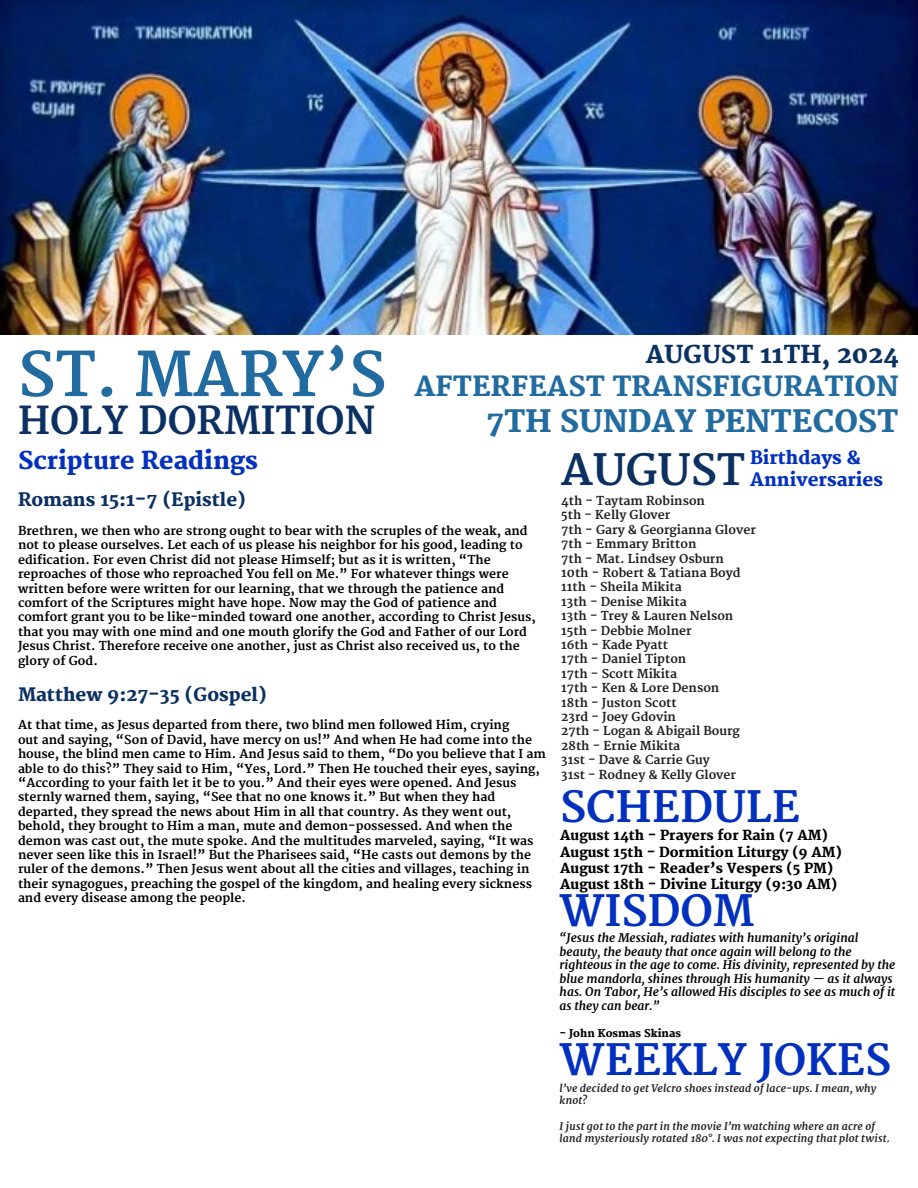
<style>
.page{position:relative;width:918px;height:1188px;background:#fff}
.page>*{position:absolute;margin:0;border:0;box-sizing:border-box;transform-origin:0 0}
.t1{font:700 60px "Merriweather";color:#226ba0}
.t2{font:700 42px "Merriweather";color:#0030bd}
.t3{font:700 42px "Merriweather";color:#0a3161}
.t4{font:700 37.5px "Merriweather";color:#0a3161}
.t5{font:800 30px "Merriweather";color:#226ba0}
.t6{font:800 27px "Merriweather";color:#226ba0}
.t7{font:800 24px "Merriweather";color:#0030bd}
.t8{font:800 24px "Merriweather";color:#0a3161}
.t9{font:800 18px "Merriweather";color:#0a3161}
.t10{font:800 18px "Merriweather";color:#0030bd}
.t11{font:800 13.5px "Merriweather";color:#000}
.t12{font:700 12px/14.4px "Merriweather";color:#000}
.t13{font:700 12px "Merriweather";color:#231f20}
.t14{font:italic 700 12px/13.5px "Merriweather";color:#000}
.t15{font:italic 700 10.5px/12.6px "Merriweather";letter-spacing:.015em;color:#231f20}
.t16{font:800 10.5px "Merriweather";color:#000}
</style>
<div class="page">
<img style="left:0;top:0;width:918px;height:335px">
<p class="t1" style="left:18px;top:340px;width:370px">ST. MARY’S</p>
<p class="t4" style="left:18px;top:398px;width:359px">HOLY DORMITION</p>
<p class="t8" style="left:646px;top:341px;width:254px">AUGUST 11TH, 2024</p>
<p class="t6" style="left:414px;top:370px;width:486px">AFTERFEAST TRANSFIGURATION</p>
<p class="t5" style="left:486px;top:404px;width:414px">7TH SUNDAY PENTECOST</p>
<p class="t7" style="left:18px;top:446px;width:242px">Scripture Readings</p>
<p class="t9" style="left:18px;top:489px;width:230px">Romans 15:1-7 (Epistle)</p>
<p class="t12" style="left:18px;top:524px;width:511px">Brethren, we then who are strong ought to bear with the scruples of the weak, and not to please ourselves. Let each of us please his neighbor for his good, leading to edification. For even Christ did not please Himself; but as it is written, “The</p>
<p class="t12" style="left:18px;top:567px;width:492px">reproaches of those who reproached You fell on Me.” For whatever things were</p>
<p class="t12" style="left:18px;top:582px;width:488px">written before were written for our learning, that we through the patience and</p>
<p class="t12" style="left:18px;top:596px;width:480px">comfort of the Scriptures might have hope. Now may the God of patience and</p>
<p class="t12" style="left:18px;top:610px;width:519px">comfort grant you to be like-minded toward one another, according to Christ Jesus, that you may with one mind and one mouth glorify the God and Father of our Lord Jesus Christ. Therefore receive one another, just as Christ also received us, to the glory of God.</p>
<p class="t9" style="left:18px;top:684px;width:250px">Matthew 9:27-35 (Gospel)</p>
<p class="t12" style="left:18px;top:718px;width:530px">At that time, as Jesus departed from there, two blind men followed Him, crying<br>out and saying, “Son of David, have mercy on us!” And when He had come into the house, the blind men came to Him. And Jesus said to them, “Do you believe that I am able to do this?” They said to Him, “Yes, Lord.” Then He touched their eyes, saying, “According to your faith let it be to you.” And their eyes were opened. And Jesus sternly warned them, saying, “See that no one knows it.” But when they had</p>
<p class="t12" style="left:18px;top:805px;width:495px">departed, they spread the news about Him in all that country. As they went out,</p>
<p class="t12" style="left:18px;top:819px;width:517px">behold, they brought to Him a man, mute and demon-possessed. And when the demon was cast out, the mute spoke. And the multitudes marveled, saying, “It was never seen like this in Israel!” But the Pharisees said, “He casts out demons by the ruler of the demons.” Then Jesus went about all the cities and villages, teaching in their synagogues, preaching the gospel of the kingdom, and healing every sickness and every disease among the people.</p>
<p class="t3" style="left:561px;top:446px;width:185px">AUGUST</p>
<p class="t10" style="left:750px;top:448px;width:112px">Birthdays &amp;</p>
<p class="t10" style="left:750px;top:469px;width:135px">Anniversaries</p>
<p class="t13" style="left:561px;top:494px;width:145px">4th - Taytam Robinson</p>
<p class="t13" style="left:561px;top:508px;width:111px">5th - Kelly Glover</p>
<p class="t13" style="left:561px;top:523px;width:196px">7th - Gary &amp; Georgianna Glover</p>
<p class="t13" style="left:561px;top:537px;width:137px">7th - Emmary Britton</p>
<p class="t13" style="left:561px;top:551px;width:164px">7th - Mat. Lindsey Osburn</p>
<p class="t13" style="left:561px;top:566px;width:181px">10th - Robert &amp; Tatiana Boyd</p>
<p class="t13" style="left:561px;top:580px;width:122px">11th - Sheila Mikita</p>
<p class="t13" style="left:561px;top:595px;width:127px">13th - Denise Mikita</p>
<p class="t13" style="left:561px;top:609px;width:174px">13th - Trey &amp; Lauren Nelson</p>
<p class="t13" style="left:561px;top:623px;width:132px">15th - Debbie Molner</p>
<p class="t13" style="left:561px;top:638px;width:108px">16th - Kade Pyatt</p>
<p class="t13" style="left:561px;top:652px;width:127px">17th - Daniel Tipton</p>
<p class="t13" style="left:561px;top:667px;width:117px">17th - Scott Mikita</p>
<p class="t13" style="left:561px;top:681px;width:160px">17th - Ken &amp; Lore Denson</p>
<p class="t13" style="left:561px;top:695px;width:117px">18th - Juston Scott</p>
<p class="t13" style="left:561px;top:710px;width:116px">23rd - Joey Gdovin</p>
<p class="t13" style="left:561px;top:724px;width:180px">27th - Logan &amp; Abigail Bourg</p>
<p class="t13" style="left:561px;top:739px;width:120px">28th - Ernie Mikita</p>
<p class="t13" style="left:561px;top:753px;width:150px">31st - Dave &amp; Carrie Guy</p>
<p class="t13" style="left:561px;top:767px;width:176px">31st - Rodney &amp; Kelly Glover</p>
<p class="t2" style="left:560px;top:782px;width:242px">SCHEDULE</p>
<p class="t11" style="left:560px;top:828px;width:270px">August 14th - Prayers for Rain (7 AM)</p>
<p class="t11" style="left:560px;top:844px;width:284px">August 15th - Dormition Liturgy (9 AM)</p>
<p class="t11" style="left:560px;top:860px;width:275px">August 17th - Reader’s Vespers (5 PM)</p>
<p class="t11" style="left:560px;top:876px;width:279px">August 18th - Divine Liturgy (9:30 AM)</p>
<p class="t14" style="left:560px;top:931px;width:300px">“Jesus the Messiah, radiates with humanity’s original</p>
<p class="t14" style="left:560px;top:945px;width:293px">beauty, the beauty that once again will belong to the</p>
<p class="t14" style="left:560px;top:958px;width:337px">righteous in the age to come. His divinity, represented by the blue mandorla, shines through His humanity — as it always has. On Tabor, He’s allowed His disciples to see as much of it as they can bear.”</p>
<p class="t16" style="left:560px;top:1027px;width:123px">- John Kosmas Skinas</p>
<p class="t2" style="left:560px;top:887px;width:196px">WISDOM</p>
<p class="t2" style="left:560px;top:1036px;width:333px">WEEKLY JOKES</p>
<p class="t15" style="left:560px;top:1082px;width:318px">l’ve decided to get Velcro shoes instead of lace-ups. I mean, why knot?</p>
<p class="t15" style="left:560px;top:1120px;width:332px">I just got to the part in the movie I’m watching where an acre of land mysteriously rotated 180°. I was not expecting that plot twist.</p>
</div>
